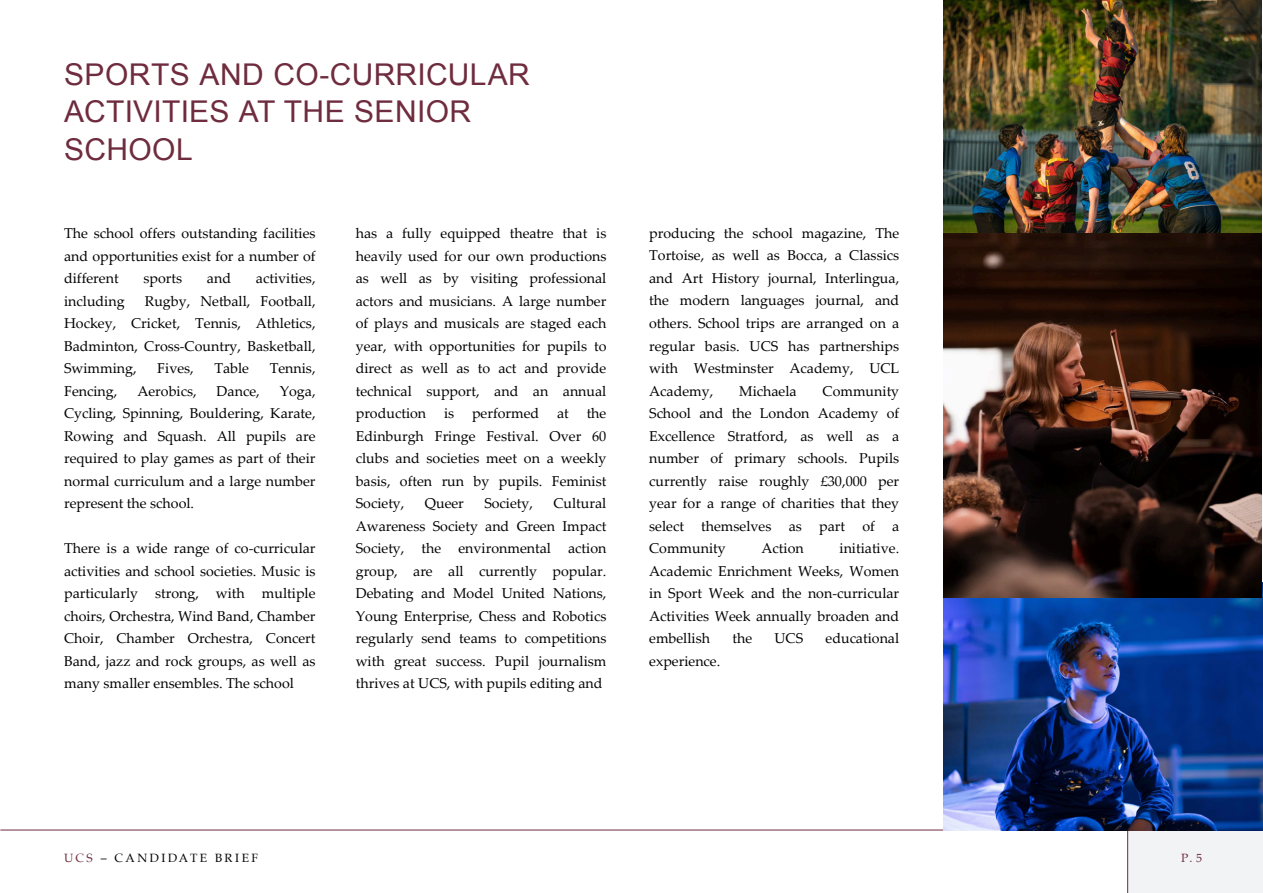
<style>
.page{position:relative;width:1263px;height:893px;background:#fff}
.page>*{position:absolute;margin:0;border:0;box-sizing:border-box;transform-origin:0 0}
.t1{font:30px/37.5px "Arial";letter-spacing:.015em;color:#6f2c3e}
.t2{font:14.25px/22.5px "Palatino Linotype";color:#000;text-align:justify}
.t3{font:12px "Palatino";letter-spacing:.21em;color:#000}
.t4{font:12px "Palatino";color:#6f2c3e}
.s1{color:#6f2c3e}
.s2{font-family:"Palatino Linotype"}
</style>
<div class="page">
<div style="left:1128px;top:829px;width:135px;height:63px;background:#f2f3f4"></div>
<hr style="left:0;top:829px;width:1263px;height:1px;background:#6f2c3e">
<hr style="left:1127px;top:830px;width:1px;height:62px;background:#6f2c3e">
<img style="left:943px;top:582px;width:320px;height:248px">
<img style="left:944px;top:0;width:318px;height:597px">
<h1 class="t1" style="left:64px;top:55px;width:467px">SPORTS AND CO-CURRICULAR<br>ACTIVITIES AT THE SENIOR<br>SCHOOL</h1>
<p class="t2" style="left:64px;top:221px;width:253px">The school offers outstanding facilities and opportunities exist for a number of different</p>
<p class="t2" style="left:143px;top:266px;width:40px">sports</p>
<p class="t2" style="left:207px;top:266px;width:26px">and</p>
<p class="t2" style="left:256px;top:266px;width:61px">activities,</p>
<p class="t2" style="left:64px;top:289px;width:253px;text-indent:81px">Rugby, Netball, Football, Hockey, Cricket, Tennis, Athletics, Badminton, Cross-Country, Basketball, Swimming,</p>
<p class="t2" style="left:64px;top:289px;width:62px">including</p>
<p class="t2" style="left:157px;top:356px;width:38px">Fives,</p>
<p class="t2" style="left:214px;top:356px;width:36px">Table</p>
<p class="t2" style="left:270px;top:356px;width:47px">Tennis,</p>
<p class="t2" style="left:64px;top:379px;width:253px;text-indent:216px">Yoga, Cycling, Spinning, Bouldering, Karate, Rowing and Squash. All pupils are required to play games as part of their normal curriculum and a large number represent the school.</p>
<p class="t2" style="left:64px;top:536px;width:253px">There is a wide range of co-curricular activities and school societies. Music is particularly strong, with multiple choirs, Orchestra, Wind Band, Chamber Choir, Chamber Orchestra, Concert Band, jazz and rock groups, as well as many smaller ensembles. The school</p>
<p class="t2" style="left:64px;top:379px;width:55px">Fencing,</p>
<p class="t2" style="left:137px;top:379px;width:61px">Aerobics,</p>
<p class="t2" style="left:217px;top:379px;width:45px">Dance,</p>
<p class="t2" style="left:356px;top:221px;width:252px">has a fully equipped theatre that is heavily used for our own productions as well as by visiting professional actors and musicians. A large number of plays and musicals are staged each year, with opportunities for pupils to direct as well as to act and provide technical support, and an annual production</p>
<p class="t2" style="left:444px;top:401px;width:12px">is</p>
<p class="t2" style="left:472px;top:401px;width:69px">performed</p>
<p class="t2" style="left:557px;top:401px;width:13px">at</p>
<p class="t2" style="left:356px;top:401px;width:252px;text-indent:231px">the Edinburgh Fringe Festival. Over 60 clubs and societies meet on a weekly basis, often run by pupils. Feminist Society,</p>
<p class="t2" style="left:356px;top:491px;width:252px;text-indent:198px">Cultural Awareness Society and Green Impact Society, the environmental action group, are all currently popular.<br>Debating and Model United Nations, Young Enterprise, Chess and Robotics regularly send teams to competitions with great success. Pupil journalism thrives at UCS, with pupils editing and</p>
<p class="t2" style="left:425px;top:491px;width:41px">Queer</p>
<p class="t2" style="left:484px;top:491px;width:50px">Society,</p>
<p class="t2" style="left:649px;top:221px;width:252px">producing the school magazine, The Tortoise, as well as Bocca, a Classics and Art History journal, Interlingua, the modern languages journal, and others. School trips are arranged on a regular basis. UCS has partnerships with Westminster Academy, UCL Academy,</p>
<p class="t2" style="left:739px;top:379px;width:59px">Michaela</p>
<p class="t2" style="left:649px;top:379px;width:252px;text-indent:173px">Community School and the London Academy of Excellence Stratford, as well as a number of primary schools. Pupils currently raise roughly £30,000 per year for a range of charities that they select themselves as part of a Community</p>
<p class="t2" style="left:762px;top:536px;width:44px">Action</p>
<p class="t2" style="left:649px;top:536px;width:252px;text-indent:190px">initiative.<br>Academic Enrichment Weeks, Women in Sport Week and the non-curricular Activities Week annually broaden and embellish</p>
<p class="t2" style="left:732px;top:626px;width:21px">the</p>
<p class="t2" style="left:775px;top:626px;width:30px">UCS</p>
<p class="t2" style="left:826px;top:626px;width:75px">educational</p>
<p class="t2" style="left:649px;top:649px;width:73px">experience.</p>
<p class="t3" style="left:64px;top:851px;width:196px"><span class="s1">UCS</span> – CANDIDATE BRIEF</p>
<p class="t4" style="left:1181px;top:851px;width:22px">P.<span class="s2">5</span></p>
</div>
